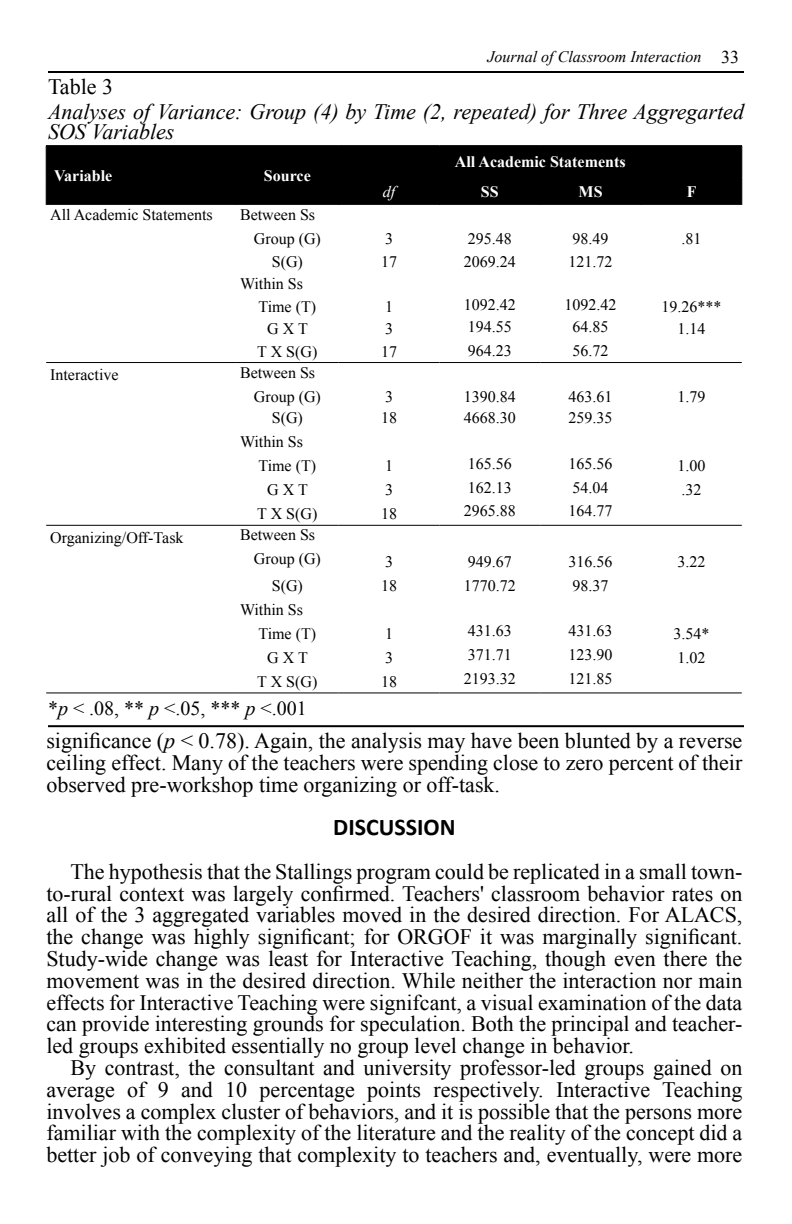
<style>
.page{position:relative;width:792px;height:1224px;background:#fff}
.page>*{position:absolute;margin:0;border:0;box-sizing:border-box;transform-origin:0 0}
.t1{font:700 24px "Calibri";color:#000}
.t2{font:22px/21.8px "Times New Roman";color:#000;text-align:justify}
.t3{font:italic 22px/20px "Times New Roman";color:#000}
.t4{font:20px "Times New Roman";color:#000}
.t5{font:16px/24px "Times New Roman";color:#000}
.t6{font:700 16px "Times New Roman";color:#fff}
.t7{font:italic 16px "Times New Roman";color:#000}
.t8{font:italic 16px "Times New Roman";color:#fff}
.s1{font-style:normal;font-size:18px}
.s2{font-style:italic}
</style>
<div class="page">
<hr style="left:48px;top:71px;width:696px;height:2px;background:#000">
<div style="left:47px;top:146px;width:694px;height:59px;background:#000"></div>
<hr style="left:46px;top:145px;width:190px;height:1px;background:#000">
<hr style="left:46px;top:146px;width:1px;height:32px;background:#000">
<hr style="left:236px;top:145px;width:103px;height:1px;background:#000">
<hr style="left:236px;top:146px;width:1px;height:32px;background:#000">
<hr style="left:339px;top:145px;width:100px;height:1px;background:#000">
<hr style="left:338px;top:146px;width:1px;height:32px;background:#000">
<hr style="left:439px;top:145px;width:101px;height:1px;background:#000">
<hr style="left:540px;top:145px;width:101px;height:1px;background:#000">
<hr style="left:641px;top:145px;width:101px;height:1px;background:#000">
<hr style="left:741px;top:146px;width:1px;height:32px;background:#000">
<svg style="left:46px;top:178px;width:1px;height:27px"></svg>
<svg style="left:236px;top:178px;width:1px;height:27px"></svg>
<hr style="left:338px;top:177px;width:101px;height:1px;background:#000">
<svg style="left:338px;top:178px;width:1px;height:27px"></svg>
<hr style="left:439px;top:177px;width:101px;height:1px;background:#000">
<svg style="left:439px;top:178px;width:1px;height:27px"></svg>
<hr style="left:540px;top:177px;width:101px;height:1px;background:#000">
<svg style="left:540px;top:178px;width:1px;height:27px"></svg>
<hr style="left:641px;top:177px;width:101px;height:1px;background:#000">
<svg style="left:641px;top:178px;width:1px;height:27px"></svg>
<svg style="left:741px;top:178px;width:1px;height:27px"></svg>
<hr style="left:641px;top:525px;width:101px;height:1px;background:#000">
<hr style="left:641px;top:692px;width:101px;height:1px;background:#000">
<hr style="left:46px;top:692px;width:190px;height:1px;background:#000">
<hr style="left:236px;top:692px;width:103px;height:1px;background:#000">
<hr style="left:339px;top:692px;width:100px;height:1px;background:#000">
<hr style="left:339px;top:525px;width:100px;height:1px;background:#000">
<hr style="left:46px;top:525px;width:190px;height:1px;background:#000">
<hr style="left:236px;top:525px;width:103px;height:1px;background:#000">
<hr style="left:439px;top:525px;width:101px;height:1px;background:#000">
<hr style="left:540px;top:525px;width:101px;height:1px;background:#000">
<hr style="left:439px;top:692px;width:101px;height:1px;background:#000">
<hr style="left:540px;top:692px;width:101px;height:1px;background:#000">
<hr style="left:46px;top:362px;width:190px;height:1px;background:#000">
<hr style="left:236px;top:362px;width:103px;height:1px;background:#000">
<hr style="left:339px;top:362px;width:100px;height:1px;background:#000">
<hr style="left:439px;top:362px;width:101px;height:1px;background:#000">
<hr style="left:540px;top:362px;width:101px;height:1px;background:#000">
<hr style="left:641px;top:362px;width:101px;height:1px;background:#000">
<hr style="left:48px;top:725px;width:696px;height:2px;background:#000">
<p class="t7" style="left:488px;top:46px;width:253px">Journal of Classroom Interaction <span class="s1">33</span></p>
<p class="t2" style="left:48px;top:75px;width:67px">Table 3</p>
<p class="t3" style="left:48px;top:102px;width:698px">Analyses of Variance: Group (4) by Time (2, repeated) for Three Aggregarted<br>SOS Variables</p>
<p class="t6" style="left:54px;top:164px;width:60px">Variable</p>
<p class="t6" style="left:264px;top:164px;width:48px">Source</p>
<p class="t5" style="left:50px;top:202px;width:164px">All Academic Statements</p>
<p class="t5" style="left:254px;top:202px;width:69px;text-indent:-14px">Between Ss<br>Group (G)</p>
<p class="t6" style="left:455px;top:151px;width:172px">All Academic Statements</p>
<p class="t8" style="left:383px;top:181px;width:14px">df</p>
<p class="t6" style="left:481px;top:180px;width:19px">SS</p>
<p class="t6" style="left:579px;top:180px;width:25px">MS</p>
<p class="t6" style="left:687px;top:180px;width:11px">F</p>
<p class="t5" style="left:385px;top:226px;width:9px">3</p>
<p class="t5" style="left:468px;top:226px;width:45px">295.48</p>
<p class="t5" style="left:573px;top:226px;width:37px">98.49</p>
<p class="t5" style="left:681px;top:226px;width:21px">.81</p>
<p class="t5" style="left:272px;top:249px;width:33px">S(G)</p>
<p class="t5" style="left:381px;top:249px;width:17px">17</p>
<p class="t5" style="left:464px;top:249px;width:53px">2069.24</p>
<p class="t5" style="left:569px;top:249px;width:45px">121.72</p>
<p class="t5" style="left:259px;top:272px;width:59px;line-height:22.8px;text-indent:-19px">Within Ss<br>Time (T)</p>
<p class="t5" style="left:385px;top:294px;width:9px">1</p>
<p class="t5" style="left:464px;top:293px;width:53px">1092.42</p>
<p class="t5" style="left:565px;top:293px;width:53px">1092.42</p>
<p class="t5" style="left:661px;top:294px;width:61px">19.26***</p>
<p class="t5" style="left:267px;top:317px;width:42px">G X T</p>
<p class="t5" style="left:385px;top:317px;width:9px">3</p>
<p class="t5" style="left:468px;top:314px;width:45px">194.55</p>
<p class="t5" style="left:573px;top:314px;width:37px">64.85</p>
<p class="t5" style="left:677px;top:317px;width:29px">1.14</p>
<p class="t5" style="left:257px;top:340px;width:62px">T X S(G)</p>
<p class="t5" style="left:381px;top:340px;width:17px">17</p>
<p class="t5" style="left:468px;top:338px;width:45px">964.23</p>
<p class="t5" style="left:573px;top:338px;width:37px">56.72</p>
<p class="t5" style="left:50px;top:362px;width:70px">Interactive</p>
<p class="t5" style="left:254px;top:360px;width:69px;text-indent:-14px">Between Ss<br>Group (G)</p>
<p class="t5" style="left:385px;top:384px;width:9px">3</p>
<p class="t5" style="left:464px;top:384px;width:53px">1390.84</p>
<p class="t5" style="left:569px;top:384px;width:45px">463.61</p>
<p class="t5" style="left:677px;top:384px;width:29px">1.79</p>
<p class="t5" style="left:272px;top:405px;width:33px">S(G)</p>
<p class="t5" style="left:381px;top:405px;width:17px">18</p>
<p class="t5" style="left:464px;top:405px;width:53px">4668.30</p>
<p class="t5" style="left:569px;top:405px;width:45px">259.35</p>
<p class="t5" style="left:259px;top:429px;width:59px;text-indent:-19px">Within Ss<br>Time (T)</p>
<p class="t5" style="left:385px;top:453px;width:9px">1</p>
<p class="t5" style="left:468px;top:451px;width:45px">165.56</p>
<p class="t5" style="left:569px;top:451px;width:45px">165.56</p>
<p class="t5" style="left:677px;top:453px;width:29px">1.00</p>
<p class="t5" style="left:267px;top:477px;width:42px">G X T</p>
<p class="t5" style="left:385px;top:477px;width:9px">3</p>
<p class="t5" style="left:468px;top:475px;width:45px">162.13</p>
<p class="t5" style="left:573px;top:475px;width:37px">54.04</p>
<p class="t5" style="left:681px;top:477px;width:21px">.32</p>
<p class="t5" style="left:257px;top:501px;width:62px">T X S(G)</p>
<p class="t5" style="left:381px;top:501px;width:17px">18</p>
<p class="t5" style="left:464px;top:499px;width:53px">2965.88</p>
<p class="t5" style="left:569px;top:499px;width:45px">164.77</p>
<p class="t5" style="left:50px;top:525px;width:135px">Organizing/Off-Task</p>
<p class="t5" style="left:254px;top:523px;width:69px;text-indent:-14px">Between Ss<br>Group (G)</p>
<p class="t5" style="left:385px;top:549px;width:9px">3</p>
<p class="t5" style="left:468px;top:549px;width:45px">949.67</p>
<p class="t5" style="left:569px;top:549px;width:45px">316.56</p>
<p class="t5" style="left:677px;top:549px;width:29px">3.22</p>
<p class="t5" style="left:272px;top:573px;width:33px">S(G)</p>
<p class="t5" style="left:381px;top:573px;width:17px">18</p>
<p class="t5" style="left:464px;top:573px;width:53px">1770.72</p>
<p class="t5" style="left:573px;top:573px;width:37px">98.37</p>
<p class="t5" style="left:259px;top:597px;width:59px;text-indent:-19px">Within Ss<br>Time (T)</p>
<p class="t5" style="left:385px;top:621px;width:9px">1</p>
<p class="t5" style="left:468px;top:619px;width:45px">431.63</p>
<p class="t5" style="left:569px;top:619px;width:45px">431.63</p>
<p class="t5" style="left:673px;top:621px;width:37px">3.54*</p>
<p class="t5" style="left:267px;top:645px;width:42px">G X T</p>
<p class="t5" style="left:385px;top:645px;width:9px">3</p>
<p class="t5" style="left:468px;top:643px;width:45px">371.71</p>
<p class="t5" style="left:569px;top:643px;width:45px">123.90</p>
<p class="t5" style="left:677px;top:645px;width:29px">1.02</p>
<p class="t5" style="left:257px;top:669px;width:62px">T X S(G)</p>
<p class="t5" style="left:381px;top:669px;width:17px">18</p>
<p class="t5" style="left:464px;top:667px;width:53px">2193.32</p>
<p class="t5" style="left:569px;top:667px;width:45px">121.85</p>
<p class="t4" style="left:48px;top:695px;width:260px">*<span class="s2">p</span> &lt; .08, ** <span class="s2">p</span> &lt;.05, *** <span class="s2">p</span> &lt;.001</p>
<p class="t2" style="left:46px;top:729px;width:698px">significance (<span class="s2">p</span> &lt; 0.78). Again, the analysis may have been blunted by a reverse ceiling effect. Many of the teachers were spending close to zero percent of their observed pre-workshop time organizing or off-task.</p>
<p class="t1" style="left:333px;top:812px;width:124px">DISCUSSION</p>
<p class="t2" style="left:46px;top:860px;width:698px;text-indent:24px">The hypothesis that the Stallings program could be replicated in a small town&shy;to-rural context was largely confirmed. Teachers' classroom behavior rates on all of the 3 aggregated variables moved in the desired direction. For ALACS, the change was highly significant; for ORGOF it was marginally significant.<br>Study-wide change was least for Interactive Teaching, though even there the movement was in the desired direction. While neither the interaction nor main effects for Interactive Teaching were signifcant, a visual examination of the data can provide interesting grounds for speculation. Both the principal and teacher&shy;led groups exhibited essentially no group level change in behavior.</p>
<p class="t2" style="left:46px;top:1056px;width:698px;text-indent:24px">By contrast, the consultant and university professor-led groups gained on average of 9 and 10 percentage points respectively. Interactive Teaching involves a complex cluster of behaviors, and it is possible that the persons more familiar with the complexity of the literature and the reality of the concept did a better job of conveying that complexity to teachers and, eventually, were more</p>
</div>
